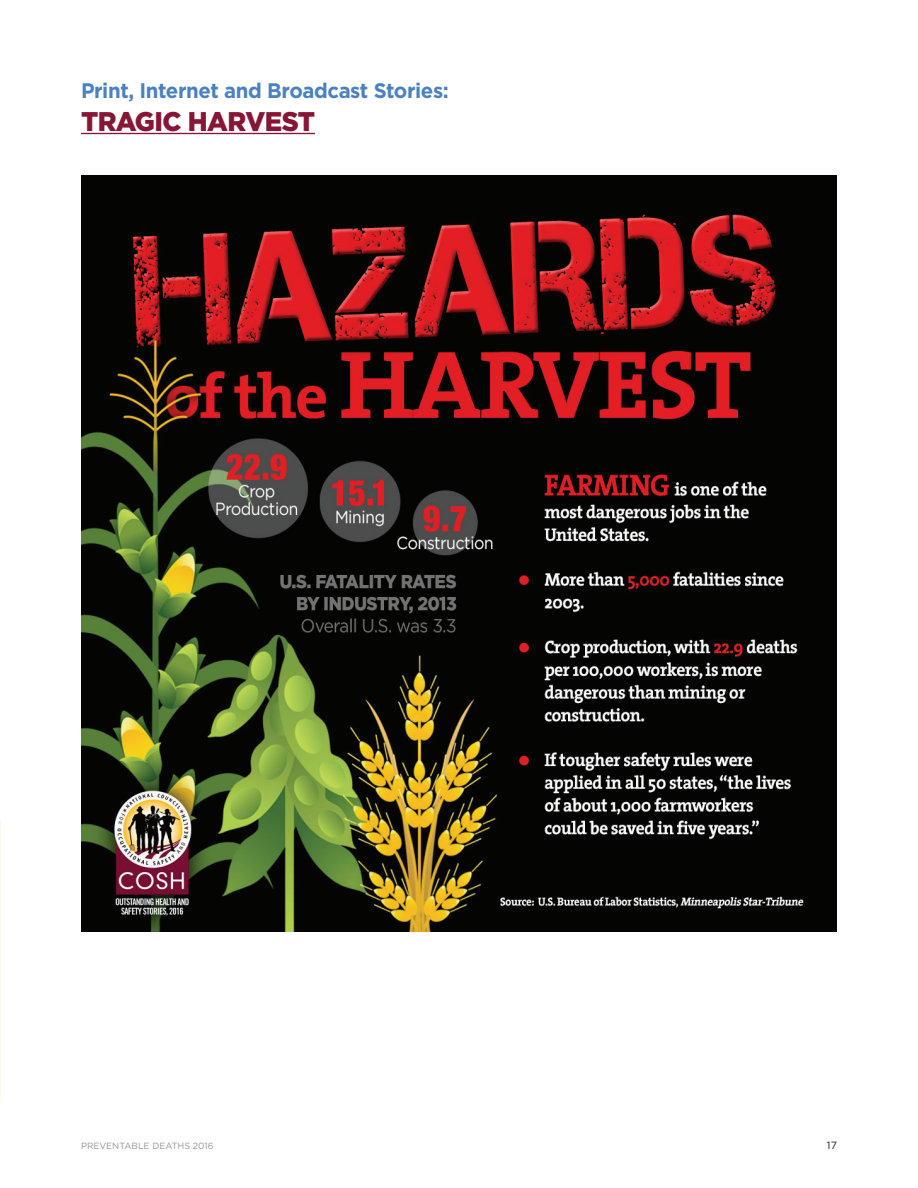
<style>
.page{position:relative;width:918px;height:1188px;background:#fff}
.page>*{position:absolute;margin:0;border:0;box-sizing:border-box;transform-origin:0 0}
.t1{font:900 27px "Gotham";letter-spacing:-.02em;color:#871535}
.t2{font:700 21px "Gotham";letter-spacing:-.02em;color:#4a81bf}
.t3{font:10.5px "Gotham";color:#231f20}
.t4{font:9px "Gotham";color:#939598}
</style>
<div class="page">
<svg style="left:0;top:820px;width:1px;height:282px"></svg>
<hr style="left:81px;top:133px;width:234px;height:1px;background:#871535">
<img style="left:81px;top:176px;width:756px;height:755px">
<p class="t2" style="left:81px;top:76px;width:369px">Print, Internet and Broadcast Stories:</p>
<p class="t1" style="left:81px;top:103px;width:236px">TRAGIC HARVEST</p>
<p class="t4" style="left:81px;top:1140px;width:134px">PREVENTABLE DEATHS 2016</p>
<p class="t3" style="left:827px;top:1139px;width:12px">17</p>
</div>
